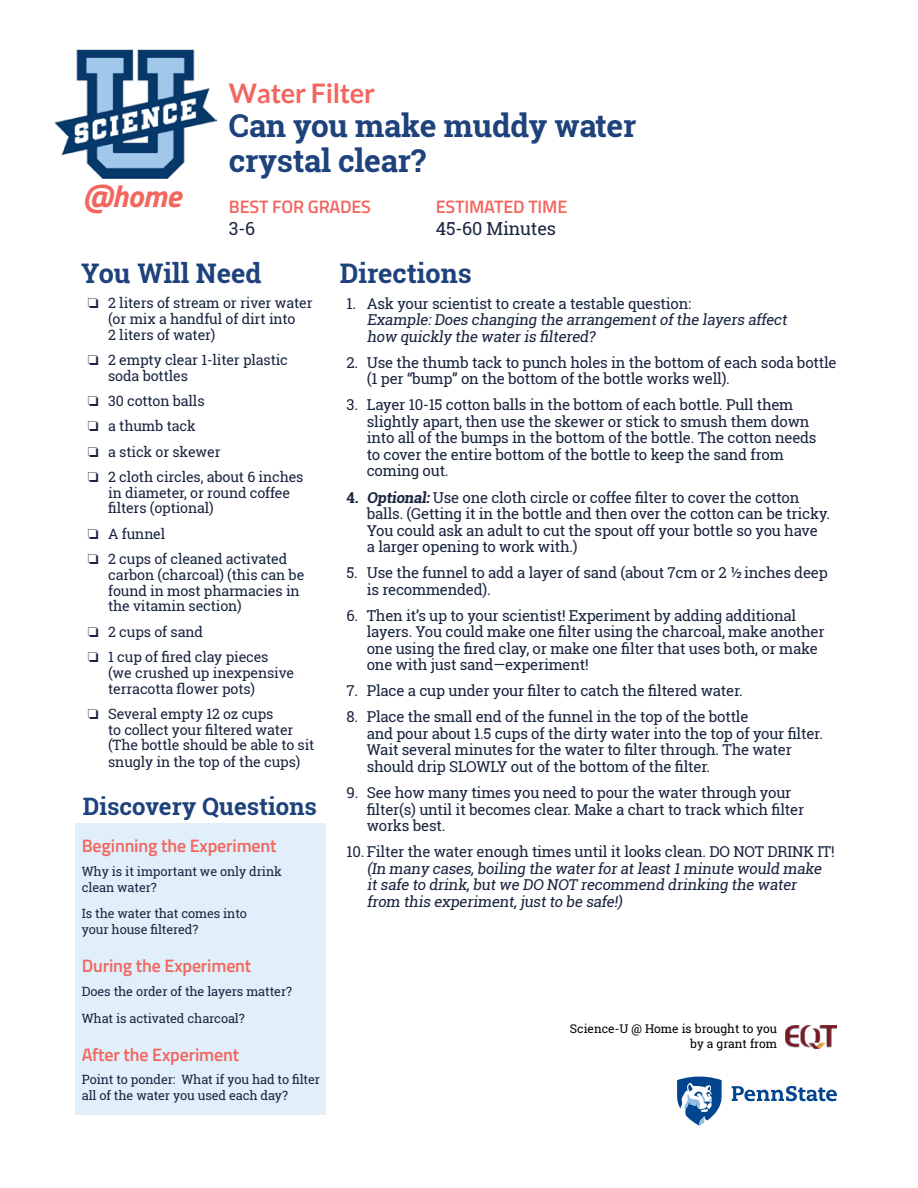
<style>
.page{position:relative;width:918px;height:1188px;background:#fff}
.page>*{position:absolute;margin:0;border:0;box-sizing:border-box;transform-origin:0 0}
.t1{font:700 31.5px/34.5px "Roboto Slab";letter-spacing:-.01em;color:#1e427b}
.t2{font:italic 700 30.9px "Titillium Web";color:#f2665e}
.Subheader{font:700 27px "Roboto Slab";color:#1e427b}
.t3{font:700 27px "Lato";letter-spacing:-.01em;color:#f2665e}
.Subheader-2{font:700 24px "Roboto Slab";color:#1e427b}
.Subheader_2{font:600 18px "Titillium Web";letter-spacing:-.01em;color:#f2665e}
.t4{font:18px "Roboto Slab";letter-spacing:-.01em;color:#19253f}
.t5{font:15px/16.5px "Roboto Slab";letter-spacing:-.015em;color:#19253f}
.t6{font:14.25px/15.8px "Roboto Slab";letter-spacing:-.01em;color:#19253f}
.Questions{font:12.75px/15.8px "Roboto Slab";letter-spacing:-.01em;color:#19253f}
.t7{font:12px/14.4px "Roboto Slab";color:#000;text-align:right}
.s1{font-weight:700}
</style>
<div class="page">
<div style="left:75px;top:823px;width:251px;height:292px;background:#e0effa"></div>
<img style="left:786px;top:1025px;width:51px;height:24px">
<img style="left:55px;top:49px;width:161px;height:130px">
<svg style="left:677px;top:1076px;width:45px;height:50px"></svg>
<svg style="left:732px;top:1086px;width:105px;height:15px"></svg>
<p class="t3" style="left:229px;top:77px;width:148px">Water Filter</p>
<p class="t1" style="left:229px;top:108px;width:409px">Can you make muddy water crystal clear?</p>
<p class="Subheader_2" style="left:229px;top:193px;width:144px">BEST FOR GRADES</p>
<p class="t4" style="left:229px;top:216px;width:28px">3-6</p>
<p class="Subheader" style="left:81px;top:254px;width:182px">You Will Need</p>
<p class="t6" style="left:108px;top:295px;width:206px;text-indent:-20px">❏ 2 liters of stream or river water (or mix a handful of dirt into<br>2 liters of water)</p>
<p class="t6" style="left:108px;top:352px;width:181px;text-indent:-20px">❏ 2 empty clear 1-liter plastic soda bottles</p>
<p class="t6" style="left:88px;top:393px;width:118px">❏ 30 cotton balls</p>
<p class="t6" style="left:88px;top:418px;width:109px">❏ a thumb tack</p>
<p class="t6" style="left:88px;top:443px;width:134px">❏ a stick or skewer</p>
<p class="t6" style="left:108px;top:469px;width:197px;text-indent:-20px">❏ 2 cloth circles, about 6 inches in diameter, or round coffee filters (optional)</p>
<p class="t6" style="left:88px;top:526px;width:79px">❏ A funnel</p>
<p class="t6" style="left:108px;top:551px;width:198px;text-indent:-20px">❏ 2 cups of cleaned activated carbon (charcoal) (this can be found in most pharmacies in the vitamin section)</p>
<p class="t6" style="left:88px;top:624px;width:116px">❏ 2 cups of sand</p>
<p class="t6" style="left:108px;top:649px;width:187px;text-indent:-20px">❏ 1 cup of fired clay pieces (we crushed up inexpensive terracotta flower pots)</p>
<p class="t6" style="left:108px;top:706px;width:208px;text-indent:-20px">❏ Several empty 12 oz cups<br>to collect your filtered water (The bottle should be able to sit snugly in the top of the cups)</p>
<p class="t2" style="left:83px;top:172px;width:100px">@home</p>
<p class="Subheader_2" style="left:436px;top:193px;width:133px">ESTIMATED TIME</p>
<p class="t4" style="left:436px;top:216px;width:122px">45-60 Minutes</p>
<p class="Subheader" style="left:340px;top:254px;width:134px">Directions</p>
<p class="t5" style="left:367px;top:295px;width:424px;text-indent:-20px">1. Ask your scientist to create a testable question:<br>Example:Does changing the arrangementofthe layers affect how quickly the water is filtered?</p>
<p class="t5" style="left:367px;top:354px;width:471px;text-indent:-20px">2. Use the thumb tack to punch holes in the bottom of each soda bottle (1 per “bump” on the bottom of the bottle works well).</p>
<p class="t5" style="left:367px;top:397px;width:451px;text-indent:-20px">3. Layer 10-15 cotton balls in the bottom of each bottle. Pull them slightly apart, then use the skewer or stick to smush them down into all of the bumps in the bottom of the bottle. The cotton needs to cover the entire bottom of the bottle to keep the sand from coming out.</p>
<p class="t5" style="left:367px;top:489px;width:465px;text-indent:-20px"><span class="s1">4. Optional:</span>Use one cloth circle or coffee filter to cover the cotton balls. (Getting it in the bottle and then over the cotton can be tricky.<br>You could ask an adult to cut the spout off your bottle so you have<br>a larger opening to work with.)</p>
<p class="t5" style="left:367px;top:564px;width:463px;text-indent:-20px">5. Use the funnel to add a layer of sand (about 7cm or 2 ½ inches deep is recommended).</p>
<p class="t5" style="left:367px;top:607px;width:459px;text-indent:-20px">6. Then it’s up to your scientist! Experiment by adding additional layers. You could make one filter using the charcoal, make another one using the fired clay, or make one filter that uses both, or make one with just sand—experiment!</p>
<p class="t5" style="left:346px;top:682px;width:398px">7. Place a cup under your filter to catch the filtered water.</p>
<p class="t5" style="left:367px;top:709px;width:458px;text-indent:-20px">8. Place the small end of the funnel in the top of the bottle<br>and pour about 1.5 cups of the dirty water into the top of your filter.<br>Wait several minutes for the water to filter through. The water should drip SLOWLY out of the bottom of the filter.</p>
<p class="t5" style="left:367px;top:784px;width:439px;text-indent:-20px">9. See how many times you need to pour the water through your filter(s) until it becomes clear. Make a chart to track which filter works best.</p>
<p class="t5" style="left:367px;top:843px;width:469px;text-indent:-20px">10. Filter the water enough times until it looks clean. DO NOT DRINK IT! (In many cases,boiling the water for atleast1 minute would make itsafe to drink,butwe DO NOT recommend drinking the water from this experiment,justto be safe!)</p>
<p class="Subheader-2" style="left:83px;top:790px;width:236px">Discovery Questions</p>
<p class="Subheader_2" style="left:82px;top:832px;width:196px">Beginning the Experiment</p>
<p class="Questions" style="left:82px;top:863px;width:202px">Why is it important we only drink clean water?</p>
<p class="Questions" style="left:82px;top:905px;width:167px;line-height:16.5px">Is the water that comes into your house filtered?</p>
<p class="Subheader_2" style="left:82px;top:952px;width:171px">During the Experiment</p>
<p class="Questions" style="left:82px;top:983px;width:212px">Does the order of the layers matter?</p>
<p class="Questions" style="left:82px;top:1010px;width:164px">What is activated charcoal?</p>
<p class="Subheader_2" style="left:82px;top:1041px;width:159px">After the Experiment</p>
<p class="Questions" style="left:82px;top:1072px;width:240px">Point to ponder: What if you had to filter all of the water you used each day?</p>
<p class="t7" style="left:570px;top:1022px;width:209px">Science-U @ Home is brought to you by a grant from</p>
</div>
